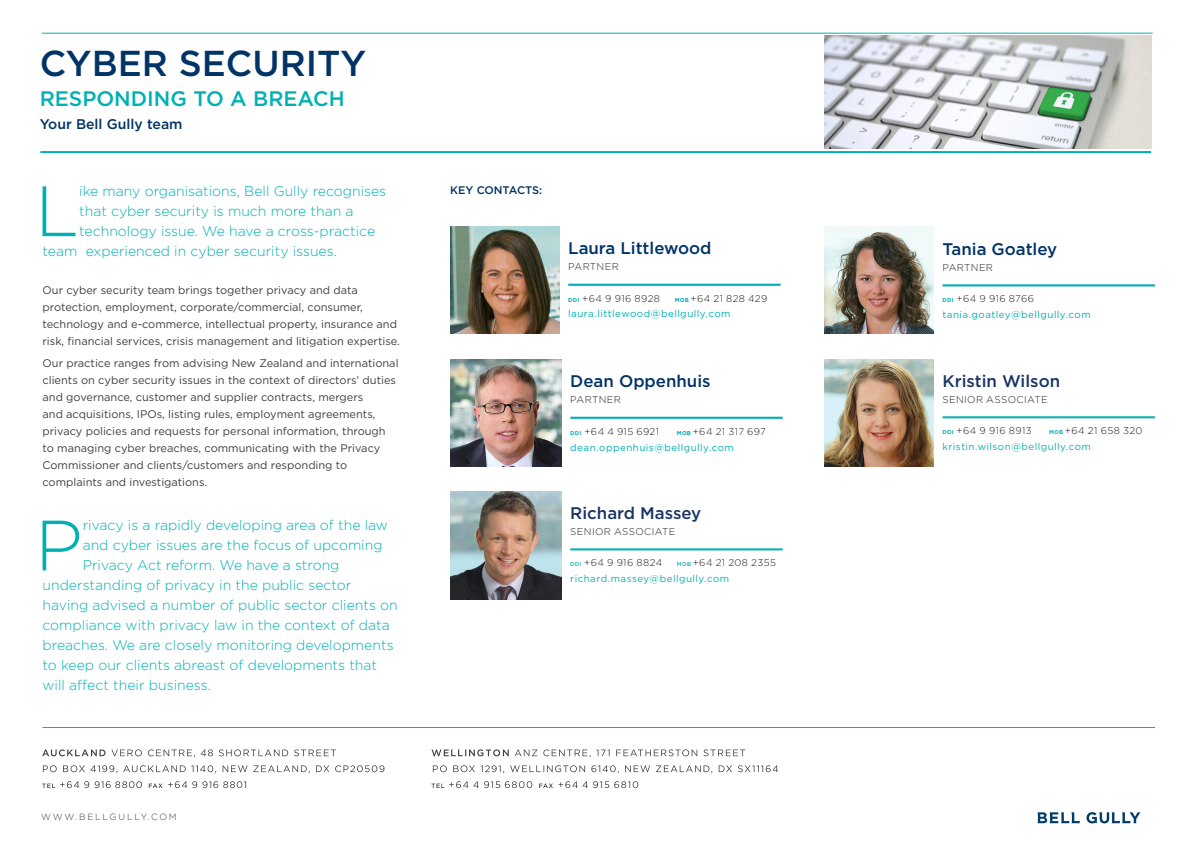
<style>
.page{position:relative;width:1191px;height:842px;background:#fff}
.page>*{position:absolute;margin:0;border:0;box-sizing:border-box;transform-origin:0 0}
.Body_10{font:300 71.1px "Gotham";color:#00b0b3}
.t1{font:500 36px "Gotham";color:#036}
.t2{font:500 21px "Gotham";color:#00b0b3}
.t3{font:500 16.8px "Gotham";color:#036}
.t4{font:500 16.8px "Gotham";color:#1a3564}
.Body_10-2{font:300 14px "Gotham";color:#00b0b3}
.t5{font:500 14px "Gotham";color:#036}
.Body_10-3{font:11px/17px "Gotham";color:#3e3e3f}
.Body_10-4{font:500 11px "Gotham";color:#036}
.t6{font:9.8px/15.8px "Gotham";letter-spacing:.045em;color:#00afb3}
.t7{font:300 9.8px "Gotham";letter-spacing:.035em;color:#231f20}
.t8{font:9.8px/15.8px "Gotham";letter-spacing:.04em;color:#0fafb1}
.t9{font:300 9px "Gotham";letter-spacing:.2em;color:#3e3e3f}
.s1{font-weight:700;font-size:5.6px;color:#00afb3}
.s2{font-weight:700;font-size:5.6px}
.s3{font-weight:300;color:#231f20}
.s4{font-weight:500;font-size:5.6px;color:#0fafb1}
.s5{font-weight:500;font-size:5.6px}
.s6{font-weight:700;font-size:5.6px;color:#0fafb1}
</style>
<div class="page">
<svg style="left:1086px;top:812px;width:54px;height:11px"></svg>
<svg style="left:1037px;top:812px;width:42px;height:11px"></svg>
<svg style="left:431px;top:781px;width:207px;height:7px"></svg>
<svg style="left:433px;top:765px;width:345px;height:8px"></svg>
<svg style="left:431px;top:749px;width:314px;height:8px"></svg>
<img style="left:824px;top:359px;width:109px;height:108px">
<hr style="left:942px;top:416px;width:213px;height:2px;background:#0fafb1">
<svg style="left:42px;top:781px;width:204px;height:7px"></svg>
<svg style="left:43px;top:765px;width:341px;height:8px"></svg>
<svg style="left:42px;top:749px;width:294px;height:8px"></svg>
<hr style="left:43px;top:727px;width:1112px;height:1px;background:#00b0b3">
<img style="left:450px;top:359px;width:111px;height:108px">
<hr style="left:570px;top:417px;width:212px;height:2px;background:#00afb3">
<img style="left:450px;top:492px;width:111px;height:108px">
<hr style="left:570px;top:548px;width:212px;height:2px;background:#0fafb1">
<img style="left:824px;top:226px;width:109px;height:108px">
<hr style="left:942px;top:284px;width:213px;height:2px;background:#00afb3">
<img style="left:450px;top:226px;width:109px;height:108px">
<hr style="left:568px;top:284px;width:212px;height:2px;background:#00afb3">
<hr style="left:42px;top:33px;width:1110px;height:1px;background:#00b0b3">
<hr style="left:40px;top:151px;width:1111px;height:2px;background:#00b0b3">
<img style="left:824px;top:36px;width:327px;height:113px">
<p class="t1" style="left:40px;top:40px;width:328px">CYBER SECURITY</p>
<p class="t2" style="left:40px;top:85px;width:306px">RESPONDING TO A BREACH</p>
<p class="t5" style="left:40px;top:115px;width:144px">Your Bell Gully team</p>
<p class="Body_10" style="left:35px;top:166px;width:46px">L</p>
<p class="Body_10-2" style="left:79px;top:182px;width:308px">ike many organisations, Bell Gully recognises</p>
<p class="Body_10-2" style="left:79px;top:202px;width:276px">that cyber security is much more than a</p>
<p class="Body_10-2" style="left:79px;top:222px;width:297px">technology issue. We have a cross-practice</p>
<p class="Body_10-2" style="left:43px;top:242px;width:296px">team experienced in cyber security issues.</p>
<p class="Body_10-3" style="left:43px;top:281px;width:359px">Our cyber security team brings together privacy and data protection, employment, corporate/commercial, consumer, technology and e-commerce, intellectual property, insurance and risk, financial services, crisis management and litigation expertise.</p>
<p class="Body_10-3" style="left:43px;top:355px;width:357px">Our practice ranges from advising New Zealand and international clients on cyber security issues in the context of directors’ duties and governance, customer and supplier contracts, mergers<br>and acquisitions, IPOs, listing rules, employment agreements, privacy policies and requests for personal information, through to managing cyber breaches, communicating with the Privacy Commissioner and clients/customers and responding to complaints and investigations.</p>
<p class="Body_10" style="left:35px;top:500px;width:49px">P</p>
<p class="Body_10-2" style="left:83px;top:517px;width:307px">rivacy is a rapidly developing area of the law</p>
<p class="Body_10-2" style="left:83px;top:537px;width:301px">and cyber issues are the focus of upcoming</p>
<p class="Body_10-2" style="left:83px;top:557px;width:258px">Privacy Act reform. We have a strong</p>
<p class="Body_10-2" style="left:43px;top:577px;width:310px">understanding of privacy in the public sector</p>
<p class="Body_10-2" style="left:43px;top:597px;width:357px">having advised a number of public sector clients on</p>
<p class="Body_10-2" style="left:43px;top:617px;width:349px">compliance with privacy law in the context of data</p>
<p class="Body_10-2" style="left:43px;top:637px;width:352px">breaches. We are closely monitoring developments</p>
<p class="Body_10-2" style="left:43px;top:657px;width:336px">to keep our clients abreast of developments that</p>
<p class="Body_10-2" style="left:43px;top:677px;width:170px">will affect their business.</p>
<p class="t9" style="left:41px;top:811px;width:137px">WWW.BELLGULLY.COM</p>
<p class="Body_10-4" style="left:450px;top:183px;width:94px">KEY CONTACTS:</p>
<p class="t3" style="left:568px;top:239px;width:145px">Laura Littlewood</p>
<p class="t7" style="left:568px;top:260px;width:52px">PARTNER</p>
<p class="t7" style="left:568px;top:292px;width:93px"><span class="s1">DDI</span> +64 9 916 8928</p>
<p class="t6" style="left:568px;top:290px;width:201px;text-indent:107px"><span class="s2">MOB</span> <span class="s3">+64 21 828 429 </span>laura.littlewood@bellgully.com</p>
<p class="t3" style="left:570px;top:372px;width:142px">Dean Oppenhuis</p>
<p class="t7" style="left:570px;top:393px;width:52px">PARTNER</p>
<p class="t7" style="left:570px;top:425px;width:90px"><span class="s1">DDI</span> +64 4 915 6921</p>
<p class="t6" style="left:570px;top:423px;width:197px;text-indent:107px"><span class="s2">MOB</span> <span class="s3">+64 21 317 697 </span>dean.oppenhuis@bellgully.com</p>
<p class="t4" style="left:570px;top:502px;width:132px">Richard Massey</p>
<p class="t7" style="left:570px;top:525px;width:106px">SENIOR ASSOCIATE</p>
<p class="t7" style="left:570px;top:557px;width:93px"><span class="s4">DDI</span> +64 9 916 8824</p>
<p class="t8" style="left:570px;top:555px;width:207px;text-indent:107px"><span class="s5">MOB</span> <span class="s3">+64 21 208 2355 </span>richard.massey@bellgully.com</p>
<p class="t3" style="left:942px;top:239px;width:116px">Tania Goatley</p>
<p class="t7" style="left:942px;top:261px;width:52px">PARTNER</p>
<p class="t6" style="left:942px;top:291px;width:150px"><span class="s2">DDI</span> <span class="s3">+64 9 916 8766 </span>tania.goatley@bellgully.com</p>
<p class="t4" style="left:942px;top:370px;width:119px">Kristin Wilson</p>
<p class="t7" style="left:942px;top:393px;width:107px">SENIOR ASSOCIATE</p>
<p class="t7" style="left:942px;top:425px;width:91px"><span class="s6">DDI</span> +64 9 916 8913</p>
<p class="t8" style="left:942px;top:423px;width:201px;text-indent:107px"><span class="s2">MOB</span> <span class="s3">+64 21 658 320 </span>kristin.wilson@bellgully.com</p>
</div>
